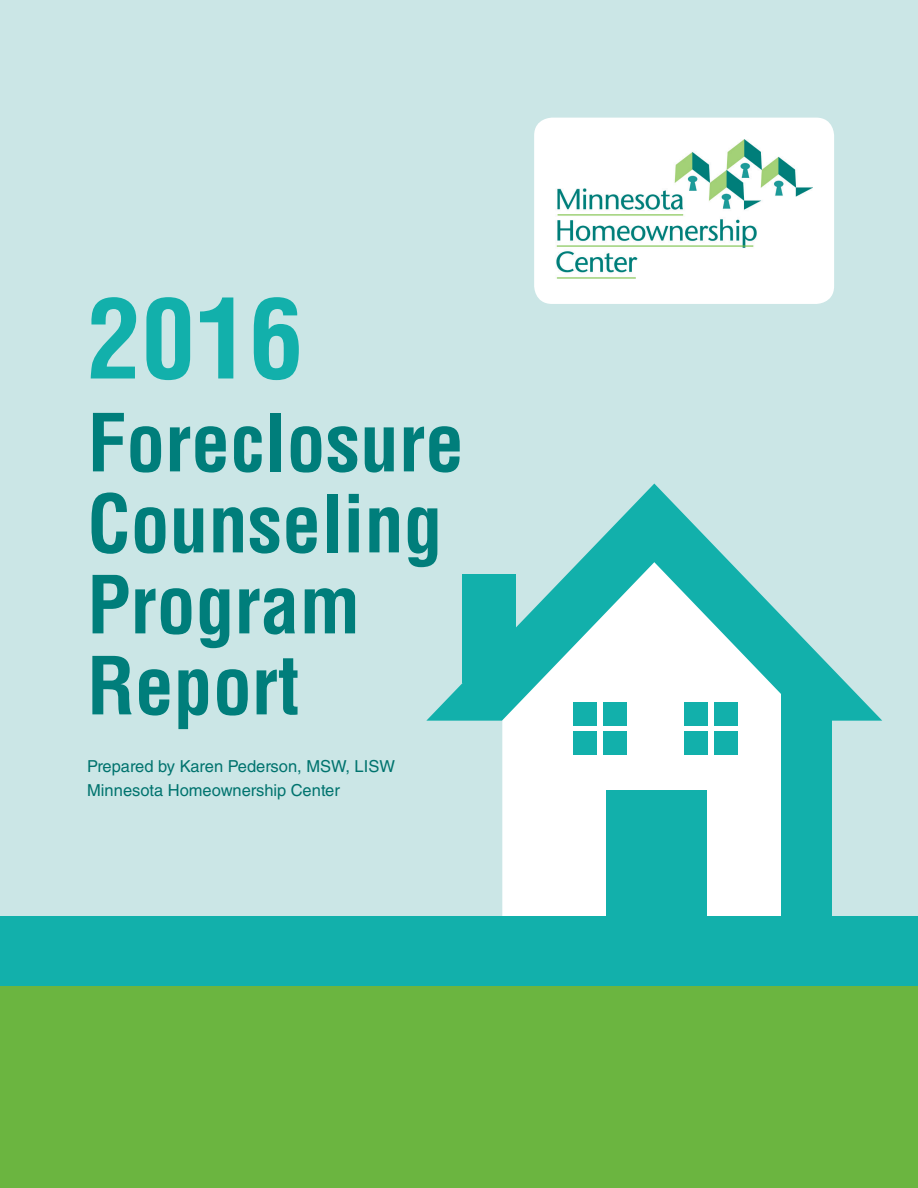
<style>
.page{position:relative;width:918px;height:1188px;background:#fff}
.page>*{position:absolute;margin:0;border:0;box-sizing:border-box;transform-origin:0 0}
.t1{font:700 condensed 108px "Helvetica LT Std";color:#12b0ab}
.t2{font:700 condensed 78px/81px "Helvetica LT Std";color:#007e7b}
.t3{font:16.5px "Helvetica LT Std";color:#00736e}
</style>
<div class="page">
<div style="left:0;top:0;width:918px;height:958px;background:#cbe6e6"></div>
<div style="left:502px;top:677px;width:283px;height:259px;background:#fff;border-radius:18px"></div>
<svg style="left:426px;top:484px;width:456px;height:237px"></svg>
<div style="left:782px;top:682px;width:50px;height:236px;background:#12b0ab"></div>
<div style="left:462px;top:574px;width:53px;height:109px;background:#12b0ab"></div>
<div style="left:606px;top:790px;width:101px;height:130px;background:#12b0ab"></div>
<div style="left:714px;top:702px;width:24px;height:24px;background:#12b0ab"></div>
<div style="left:685px;top:702px;width:23px;height:24px;background:#12b0ab"></div>
<div style="left:714px;top:731px;width:24px;height:24px;background:#12b0ab"></div>
<div style="left:685px;top:731px;width:23px;height:24px;background:#12b0ab"></div>
<div style="left:603px;top:702px;width:24px;height:24px;background:#12b0ab"></div>
<div style="left:574px;top:702px;width:23px;height:24px;background:#12b0ab"></div>
<div style="left:603px;top:731px;width:24px;height:24px;background:#12b0ab"></div>
<div style="left:574px;top:731px;width:23px;height:24px;background:#12b0ab"></div>
<div style="left:0;top:917px;width:918px;height:82px;background:#12b0ab"></div>
<div style="left:0;top:986px;width:918px;height:202px;background:#6bb540"></div>
<div style="left:534px;top:118px;width:300px;height:186px;background:#fff;border-radius:18px"></div>
<img style="left:556px;top:139px;width:256px;height:140px">
<p class="t1" style="left:87px;top:271px;width:217px">2016</p>
<p class="t2" style="left:87px;top:402px;width:378px">Foreclosure<br>Counseling<br>Program<br>Report</p>
<p class="t3" style="left:87px;top:757px;width:309px">Prepared by Karen Pederson, MSW, LISW</p>
<p class="t3" style="left:87px;top:781px;width:254px">Minnesota Homeownership Center</p>
</div>
